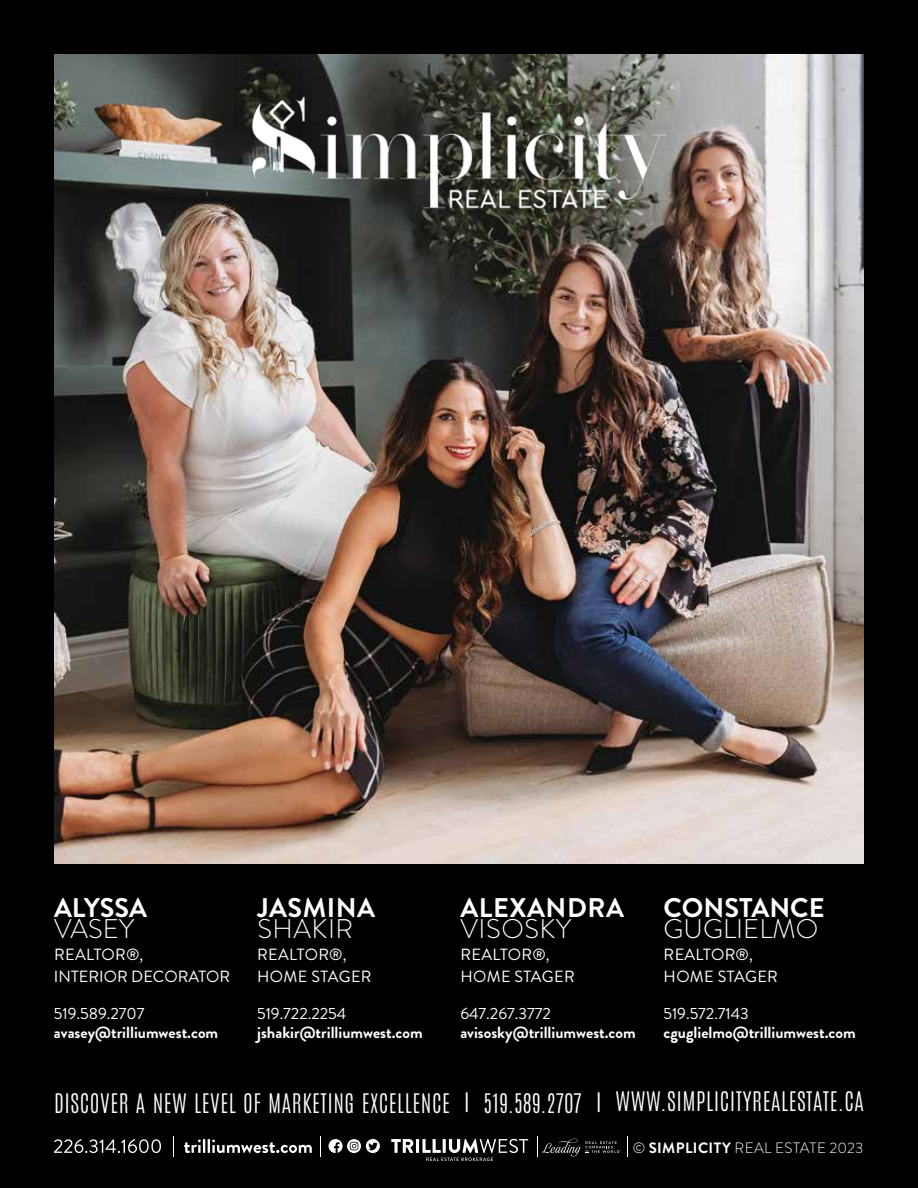
<style>
.page{position:relative;width:918px;height:1188px;background:#000}
.page>*{position:absolute;margin:0;border:0;box-sizing:border-box;transform-origin:0 0}
.t1{font:700 27px "Brandon Grotesque";letter-spacing:.02em;color:#fff}
.t2{font:300 27px "Brandon Grotesque";color:#fff}
.t3{font:700 27px "Brandon Grotesque";color:#fff}
.t4{font:300 27px "Brandon Grotesque";letter-spacing:.02em;color:#fff}
.t5{font:300 22.5px "Antonio";letter-spacing:.025em;color:#fff}
.t6{font:700 16.2px "Brandon Grotesque";color:#fff}
.t7{font:16.2px/21.6px "Brandon Grotesque";color:#fff}
.t8{font:16.2px/21.6px "Brandon Grotesque";letter-spacing:.02em;color:#fff}
.t9{font:300 15px "Brandon Grotesque";letter-spacing:.025em;color:#fff}
.s1{font-weight:700}
</style>
<div class="page">
<img style="left:54px;top:54px;width:810px;height:810px">
<svg style="left:329px;top:1139px;width:51px;height:14px"></svg>
<svg style="left:320px;top:1136px;width:1px;height:21px"></svg>
<svg style="left:627px;top:1136px;width:1px;height:21px"></svg>
<svg style="left:173px;top:1136px;width:1px;height:21px"></svg>
<svg style="left:54px;top:1139px;width:107px;height:14px"></svg>
<svg style="left:184px;top:1139px;width:128px;height:14px"></svg>
<svg style="left:391px;top:1139px;width:22px;height:14px"></svg>
<hr style="left:416px;top:1139px;width:3px;height:14px;background:#fff">
<svg style="left:422px;top:1139px;width:106px;height:22px"></svg>
<svg style="left:537px;top:1136px;width:84px;height:21px"></svg>
<img style="left:243px;top:81px;width:432px;height:143px">
<h1 class="t1" style="left:54px;top:889px;width:95px">ALYSSA</h1>
<h1 class="t2" style="left:54px;top:911px;width:82px">VASEY</h1>
<p class="t7" style="left:54px;top:944px;width:178px">REALTOR®,<br>INTERIOR DECORATOR</p>
<p class="t7" style="left:54px;top:1003px;width:92px">519.589.2707</p>
<p class="t6" style="left:54px;top:1021px;width:166px">avasey@trilliumwest.com</p>
<h1 class="t1" style="left:257px;top:889px;width:119px">JASMINA</h1>
<h1 class="t2" style="left:257px;top:911px;width:97px">SHAKIR</h1>
<p class="t8" style="left:257px;top:944px;width:116px">REALTOR®,<br>HOME STAGER</p>
<p class="t7" style="left:257px;top:1003px;width:91px">519.722.2254</p>
<p class="t6" style="left:257px;top:1021px;width:167px">jshakir@trilliumwest.com</p>
<h1 class="t1" style="left:461px;top:889px;width:165px">ALEXANDRA</h1>
<h1 class="t4" style="left:461px;top:911px;width:112px">VISOSKY</h1>
<p class="t8" style="left:460px;top:944px;width:116px">REALTOR®,<br>HOME STAGER</p>
<p class="t7" style="left:460px;top:1003px;width:92px">647.267.3772</p>
<p class="t6" style="left:460px;top:1021px;width:177px">avisosky@trilliumwest.com</p>
<h1 class="t3" style="left:664px;top:889px;width:163px">CONSTANCE</h1>
<h1 class="t2" style="left:664px;top:911px;width:156px">GUGLIELMO</h1>
<p class="t8" style="left:664px;top:944px;width:116px">REALTOR®,<br>HOME STAGER</p>
<p class="t7" style="left:664px;top:1003px;width:87px">519.572.7143</p>
<p class="t6" style="left:664px;top:1021px;width:194px">cguglielmo@trilliumwest.com</p>
<h2 class="t5" style="left:54px;top:1087px;width:811px">DISCOVER A NEW LEVEL OF MARKETING EXCELLENCE | 519.589.2707 | WWW.SIMPLICITYREALESTATE.CA</h2>
<p class="t9" style="left:633px;top:1138px;width:232px">© <span class="s1">SIMPLICITY</span> REAL ESTATE 2023</p>
</div>
